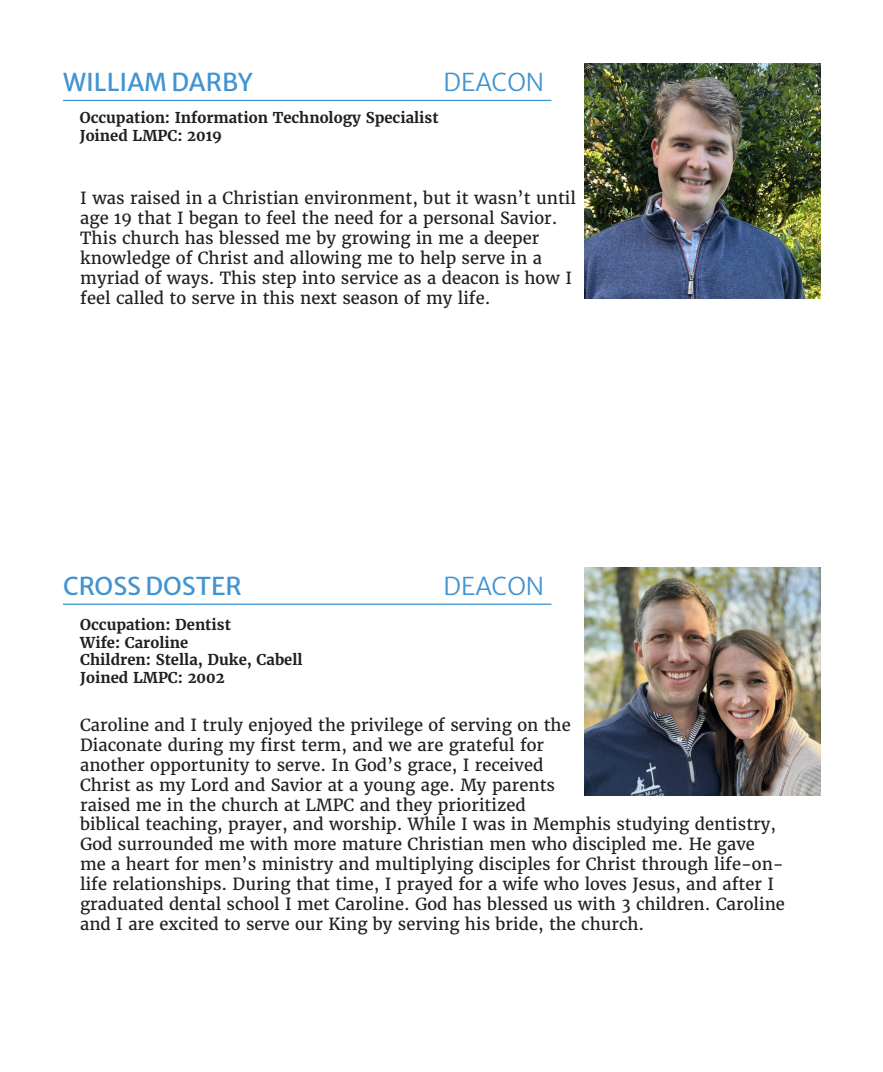
<style>
.page{position:relative;width:883px;height:1072px;background:#fff}
.page>*{position:absolute;margin:0;border:0;box-sizing:border-box;transform-origin:0 0}
.t1{font:24.5px "Merriweather Sans";color:#4194d0}
.t2{font:300 24.5px "Merriweather Sans";color:#4194d0}
.t3{font:16.62px/19.9px "Merriweather";color:#231f20}
.t4{font:700 14.88px "Merriweather";color:#231f20}
</style>
<div class="page">
<hr style="left:63px;top:603px;width:488px;height:2px;background:#4194d0">
<img style="left:585px;top:567px;width:235px;height:228px">
<hr style="left:63px;top:100px;width:488px;height:1px;background:#4194d0">
<img style="left:585px;top:63px;width:235px;height:235px">
<p class="t1" style="left:63px;top:61px;width:191px">WILLIAM DARBY</p>
<p class="t2" style="left:444px;top:61px;width:102px">DEACON</p>
<p class="t4" style="left:80px;top:108px;width:360px">Occupation: Information Technology Specialist</p>
<p class="t4" style="left:80px;top:126px;width:144px">Joined LMPC: 2019</p>
<p class="t3" style="left:80px;top:188px;width:497px">I was raised in a Christian environment, but it wasn’t until age 19 that I began to feel the need for a personal Savior.<br>This church has blessed me by growing in me a deeper knowledge of Christ and allowing me to help serve in a myriad of ways. This step into service as a deacon is how I feel called to serve in this next season of my life.</p>
<p class="t1" style="left:63px;top:565px;width:180px">CROSS DOSTER</p>
<p class="t2" style="left:444px;top:565px;width:102px">DEACON</p>
<p class="t4" style="left:80px;top:614px;width:152px">Occupation: Dentist</p>
<p class="t4" style="left:80px;top:632px;width:110px">Wife: Caroline</p>
<p class="t4" style="left:80px;top:650px;width:224px">Children: Stella, Duke, Cabell</p>
<p class="t4" style="left:80px;top:668px;width:146px">Joined LMPC: 2002</p>
<p class="t3" style="left:80px;top:714px;width:706px">Caroline and I truly enjoyed the privilege of serving on the<br>Diaconate during my first term, and we are grateful for<br>another opportunity to serve. In God’s grace, I received<br>Christ as my Lord and Savior at a young age. My parents<br>raised me in the church at LMPC and they prioritized<br>biblical teaching, prayer, and worship. While I was in Memphis studying dentistry, God surrounded me with more mature Christian men who discipled me. He gave<br>me a heart for men’s ministry and multiplying disciples for Christ through life-on&shy;life relationships. During that time, I prayed for a wife who loves Jesus, and after I graduated dental school I met Caroline. God has blessed us with 3 children. Caroline and I are excited to serve our King by serving his bride, the church.</p>
</div>
